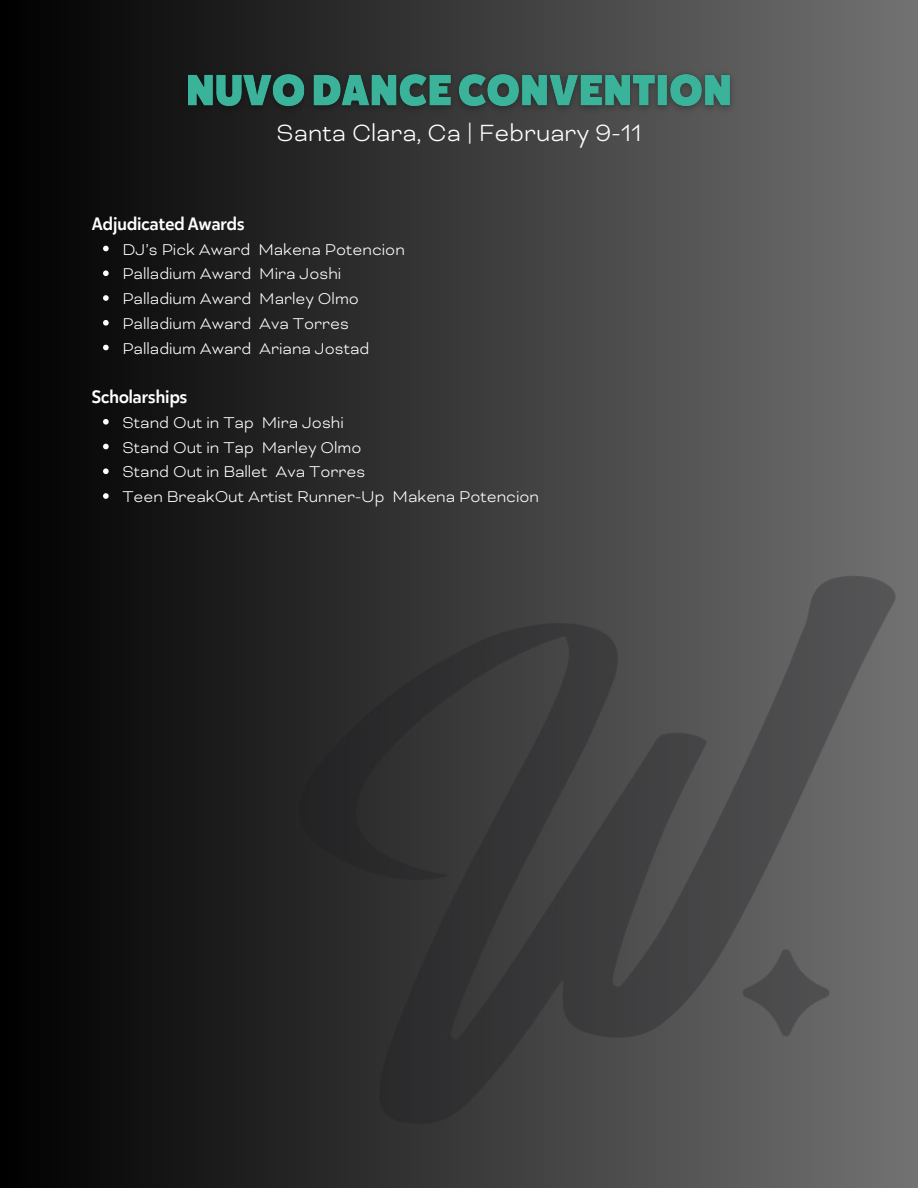
<style>
.page{position:relative;width:918px;height:1188px;background:#fff}
.page>*{position:absolute;margin:0;border:0;box-sizing:border-box;transform-origin:0 0}
.t1{font:300 27px "Bicyclette";color:#fff}
.t2{font:300 18px "Bicyclette";color:#fff}
.t3{font:500 18px "Karu";color:#fff}
</style>
<div class="page">
<div style="left:0;top:0;width:918px;height:1188px;background:linear-gradient(to right,#000,#727272)"></div>
<img style="left:295px;top:547px;width:606px;height:606px">
<img style="left:175px;top:59px;width:569px;height:64px">
<svg style="left:103px;top:246px;width:6px;height:5px"></svg>
<svg style="left:103px;top:270px;width:6px;height:6px"></svg>
<svg style="left:103px;top:295px;width:6px;height:6px"></svg>
<svg style="left:103px;top:320px;width:6px;height:6px"></svg>
<svg style="left:103px;top:345px;width:6px;height:5px"></svg>
<svg style="left:103px;top:419px;width:6px;height:6px"></svg>
<svg style="left:103px;top:444px;width:6px;height:5px"></svg>
<svg style="left:103px;top:468px;width:6px;height:6px"></svg>
<svg style="left:103px;top:493px;width:6px;height:6px"></svg>
<h2 class="t1" style="left:277px;top:116px;width:366px">Santa Clara, Ca | February 9-11</h2>
<h3 class="t3" style="left:92px;top:212px;width:154px">Adjudicated Awards</h3>
<p class="t2" style="left:122px;top:238px;width:284px">DJ’s Pick Award Makena Potencion</p>
<p class="t2" style="left:122px;top:263px;width:220px">Palladium Award Mira Joshi</p>
<p class="t2" style="left:122px;top:288px;width:238px">Palladium Award Marley Olmo</p>
<p class="t2" style="left:122px;top:313px;width:228px">Palladium Award Ava Torres</p>
<p class="t2" style="left:122px;top:337px;width:249px">Palladium Award Ariana Jostad</p>
<h3 class="t3" style="left:92px;top:385px;width:97px">Scholarships</h3>
<p class="t2" style="left:122px;top:412px;width:223px">Stand Out in Tap Mira Joshi</p>
<p class="t2" style="left:122px;top:436px;width:241px">Stand Out in Tap Marley Olmo</p>
<p class="t2" style="left:122px;top:461px;width:244px">Stand Out in Ballet Ava Torres</p>
<p class="t2" style="left:122px;top:486px;width:418px">Teen BreakOut Artist Runner-Up Makena Potencion</p>
</div>
